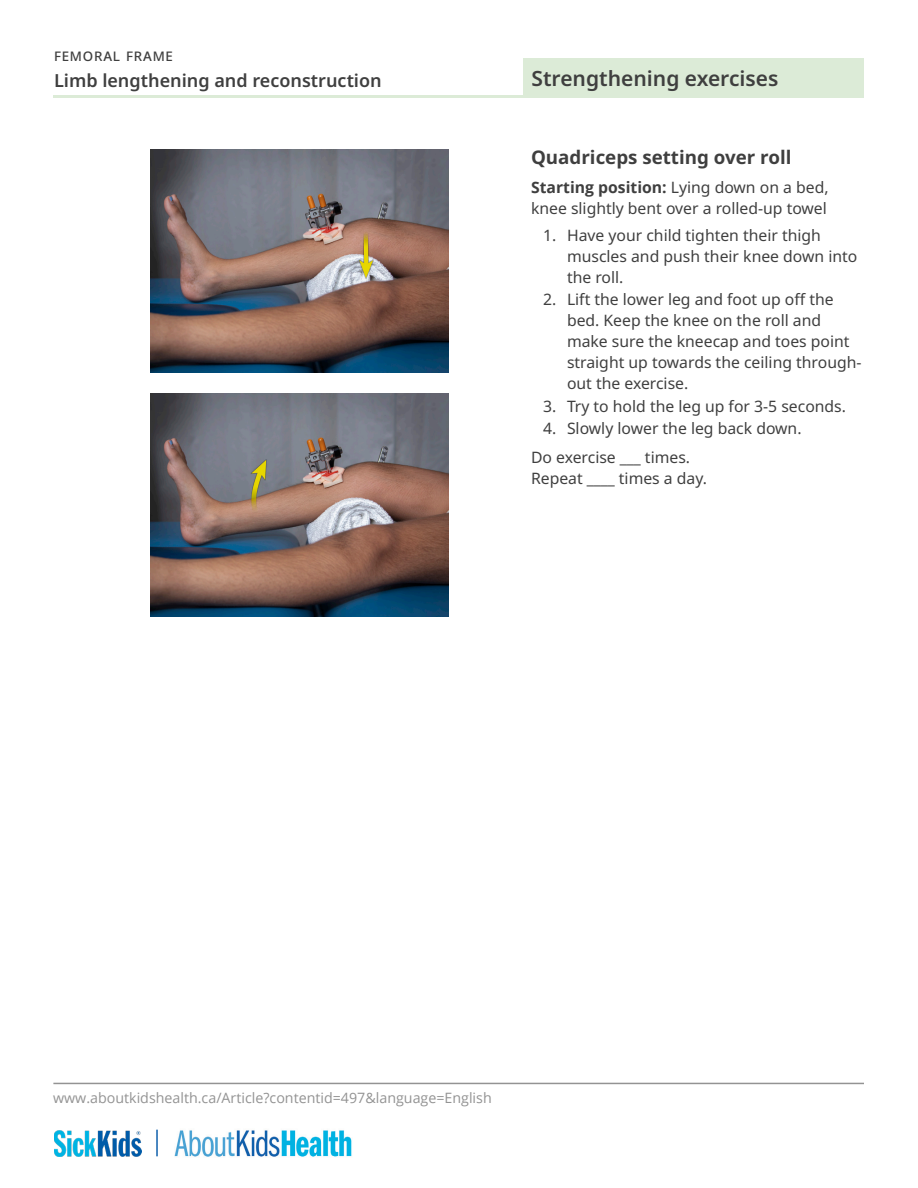
<style>
.page{position:relative;width:918px;height:1188px;background:#fff}
.page>*{position:absolute;margin:0;border:0;box-sizing:border-box;transform-origin:0 0}
.t1{font:600 21px "Noto Sans";color:#3f3f3f}
.t2{font:700 18.75px "Noto Sans";color:#3f3f3f}
.t3{font:600 18px "Noto Sans";color:#3f3f3f}
.t4{font:16.5px "Noto Sans";letter-spacing:.05em;color:#3f3f3f}
.body_exer_intro{font:15.75px/21px "Noto Sans";color:#3f3f3f}
.body_exer_outro{font:15.75px/21px "Noto Sans";color:#3f3f3f}
.t5{font:14.25px "Open Sans";color:#939393}
.s1{font-family:"Open Sans";font-weight:700}
</style>
<div class="page">
<div style="left:524px;top:59px;width:340px;height:37px;background:#dcebd7"></div>
<hr style="left:53px;top:95px;width:811px;height:3px;background:#dcebd7">
<hr style="left:53px;top:1083px;width:811px;height:1px;background:#939393">
<img style="left:156px;top:1129px;width:196px;height:28px">
<img style="left:54px;top:1131px;width:87px;height:26px">
<img style="left:150px;top:149px;width:299px;height:224px">
<img style="left:150px;top:393px;width:299px;height:223px">
<hr style="left:156px;top:1130px;width:2px;height:26px;background:#1060ac">
<p class="t4" style="left:54px;top:44px;width:121px">FEMORAL FRAME</p>
<p class="t3" style="left:54px;top:68px;width:329px">Limb lengthening and reconstruction</p>
<h3 class="t1" style="left:531px;top:64px;width:248px">Strengthening exercises</h3>
<h4 class="t2" style="left:531px;top:144px;width:262px">Quadriceps setting over roll</h4>
<p class="body_exer_intro" style="left:531px;top:177px;width:299px"><span class="s1">Starting position:</span> Lying down on a bed, knee slightly bent over a rolled-up towel</p>
<p class="body_exer_intro" style="left:567px;top:225px;width:292px;text-indent:-24px">1. Have your child tighten their thigh muscles and push their knee down into the roll.</p>
<p class="body_exer_intro" style="left:567px;top:290px;width:296px;text-indent:-24px">2. Lift the lower leg and foot up off the bed. Keep the knee on the roll and make sure the kneecap and toes point straight up towards the ceiling through&shy;out the exercise.</p>
<p class="body_exer_intro" style="left:543px;top:396px;width:305px">3. Try to hold the leg up for 3-5 seconds.</p>
<p class="body_exer_intro" style="left:543px;top:419px;width:260px">4. Slowly lower the leg back down.</p>
<p class="body_exer_outro" style="left:531px;top:447px;width:178px">Do exercise ___ times.<br>Repeat ____ times a day.</p>
<p class="t5" style="left:53px;top:1088px;width:440px">www.aboutkidshealth.ca/Article?contentid=497&amp;language=English</p>
</div>
